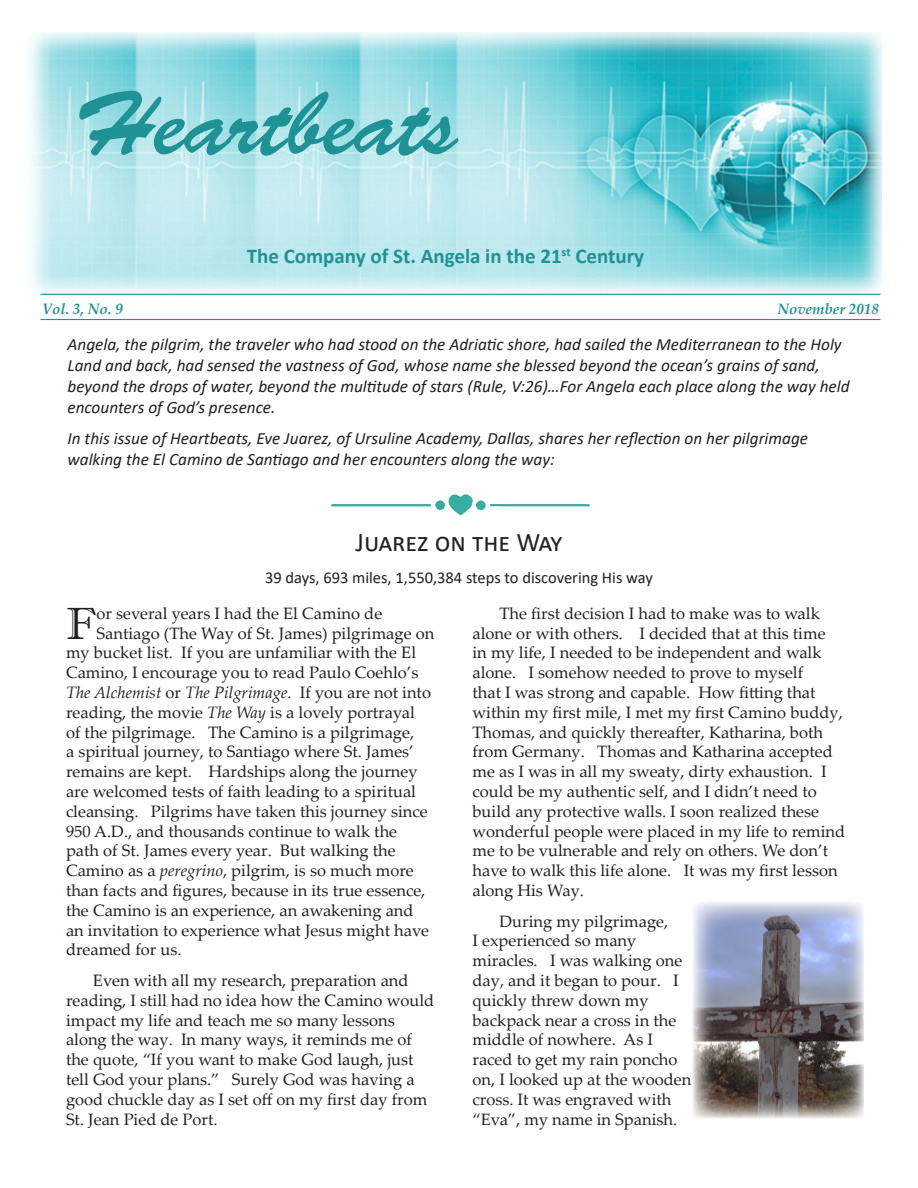
<style>
.page{position:relative;width:918px;height:1188px;background:#fff}
.page>*{position:absolute;margin:0;border:0;box-sizing:border-box;transform-origin:0 0}
.t1{font:90px "Brush Script Std";color:#1f9295}
.t2{font:45.3px "Imprint MT Shadow";color:#231f20}
.t3{font:27px "Calibri";color:#222}
.t4{font:700 21px "Calibri";color:#1f9295}
.t5{font:italic 17.25px/20.7px "Calibri";color:#231f20}
.t6{font:16.5px/19.8px "Palatino Linotype";color:#231f20}
.t7{font:16.5px "Calibri";color:#231f20}
.t8{font:italic 16.5px "Palatino Linotype";color:#231f20}
.t9{font:italic 700 15px "Palatino Linotype";color:#1f9295}
.s1{font-style:normal}
.s2{font-style:italic}
</style>
<div class="page">
<img style="left:28px;top:33px;width:853px;height:262px">
<hr style="left:40px;top:294px;width:840px;height:1px;background:#1f9295">
<hr style="left:40px;top:319px;width:840px;height:1px;background:#1f9295">
<img style="left:331px;top:494px;width:259px;height:22px">
<img style="left:693px;top:902px;width:171px;height:216px">
<p class="t1" style="left:74px;top:74px;width:387px">Heartbeats</p>
<p class="t4" style="left:247px;top:241px;width:399px">The Company of St. Angela in the 21<sup>st</sup> Century</p>
<p class="t9" style="left:42px;top:298px;width:82px">Vol. 3, No. 9</p>
<p class="t9" style="left:777px;top:298px;width:103px">November 2018</p>
<p class="t5" style="left:68px;top:334px;width:784px">Angela, the pilgrim, the traveler who had stood on the Adriatic shore, had sailed the Mediterranean to the Holy Land and back, had sensed the vastness of God, whose name she blessed beyond the ocean’s grains of sand, beyond the drops of water, beyond the multitude of stars (Rule, V:26)…For Angela each place along the way held encounters of God’s presence.</p>
<p class="t5" style="left:68px;top:427px;width:742px">In this issue of Heartbeats, Eve Juarez, of Ursuline Academy, Dallas, shares her reflection on her pilgrimage walking the El Camino de Santiago and her encounters along the way:</p>
<p class="t3" style="left:355px;top:523px;width:208px">Juarez on the Way</p>
<p class="t7" style="left:265px;top:566px;width:389px">39 days, 693 miles, 1,550,384 steps to discovering His way</p>
<p class="t2" style="left:66px;top:597px;width:32px">F</p>
<p class="t6" style="left:97px;top:603px;width:287px">or several years I had the El Camino de</p>
<p class="t6" style="left:97px;top:622px;width:339px">Santiago (The Way of St. James) pilgrimage on</p>
<p class="t6" style="left:66px;top:642px;width:352px">my bucket list. If you are unfamiliar with the El</p>
<p class="t6" style="left:66px;top:662px;width:354px">Camino, I encourage you to read Paulo Coehlo’s</p>
<p class="t8" style="left:66px;top:681px;width:367px">The Alchemist <span class="s1">or</span> The Pilgrimage<span class="s1">. If you are not into</span></p>
<p class="t6" style="left:66px;top:702px;width:350px">reading, the movie <span class="s2">The Way</span> is a lovely portrayal</p>
<p class="t6" style="left:66px;top:721px;width:350px">of the pilgrimage. The Camino is a pilgrimage,</p>
<p class="t6" style="left:66px;top:741px;width:349px">a spiritual journey, to Santiago where St. James’</p>
<p class="t6" style="left:66px;top:761px;width:353px">remains are kept. Hardships along the journey</p>
<p class="t6" style="left:66px;top:781px;width:352px">are welcomed tests of faith leading to a spiritual</p>
<p class="t6" style="left:66px;top:801px;width:363px">cleansing. Pilgrims have taken this journey since</p>
<p class="t6" style="left:66px;top:820px;width:333px">950 A.D., and thousands continue to walk the</p>
<p class="t6" style="left:66px;top:840px;width:331px">path of St. James every year. But walking the</p>
<p class="t6" style="left:66px;top:860px;width:349px">Camino as a <span class="s2">peregrino</span>, pilgrim, is so much more</p>
<p class="t6" style="left:66px;top:880px;width:361px">than facts and figures, because in its true essence,</p>
<p class="t6" style="left:66px;top:900px;width:349px">the Camino is an experience, an awakening and</p>
<p class="t6" style="left:66px;top:919px;width:365px">an invitation to experience what Jesus might have</p>
<p class="t6" style="left:66px;top:939px;width:117px">dreamed for us.</p>
<p class="t6" style="left:66px;top:970px;width:370px;text-indent:27px">Even with all my research, preparation and reading, I still had no idea how the Camino would impact my life and teach me so many lessons along the way. In many ways, it reminds me of the quote, “If you want to make God laugh, just tell God your plans.” Surely God was having a good chuckle day as I set off on my first day from St. Jean Pied de Port.</p>
<p class="t6" style="left:472px;top:603px;width:374px;text-indent:27px">The first decision I had to make was to walk alone or with others. I decided that at this time<br>in my life, I needed to be independent and walk alone. I somehow needed to prove to myself<br>that I was strong and capable. How fitting that within my first mile, I met my first Camino buddy, Thomas, and quickly thereafter, Katharina, both from Germany. Thomas and Katharina accepted me as I was in all my sweaty, dirty exhaustion. I could be my authentic self, and I didn’t need to build any protective walls. I soon realized these wonderful people were placed in my life to remind me to be vulnerable and rely on others. We don’t have to walk this life alone. It was my first lesson along His Way.</p>
<p class="t6" style="left:472px;top:910px;width:220px;text-indent:27px">During my pilgrimage,<br>I experienced so many miracles. I was walking one day, and it began to pour. I quickly threw down my backpack near a cross in the middle of nowhere. As I raced to get my rain poncho on, I looked up at the wooden cross. It was engraved with “Eva”, my name in Spanish.</p>
</div>
